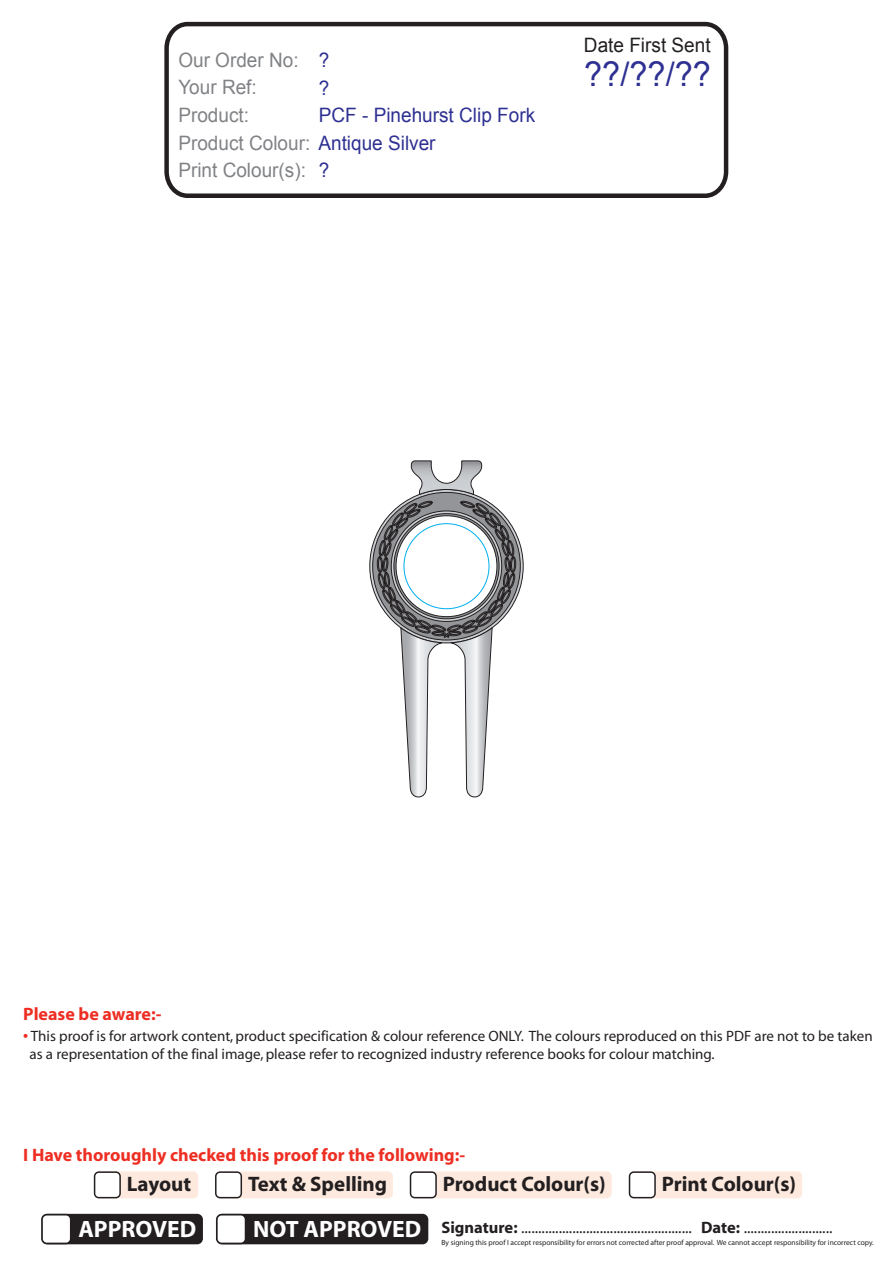
<style>
.page{position:relative;width:893px;height:1263px;background:#fff}
.page>*{position:absolute;margin:0;border:0;box-sizing:border-box;transform-origin:0 0}
.t1{font:34.05px "Arial";color:#2e3092;scale:.96 1}
.t2{font:700 23.7px "Myriad";color:#fff}
.t3{font:700 21px "Myriad";color:#231f20}
.t4{font:19.8px/27.6px "Arial";color:#808285;scale:.96 1}
.t5{font:19.8px/27.6px "Arial";color:#2e3092;scale:.96 1}
.t6{font:19.8px "Arial";color:#231f20;scale:.96 1}
.t7{font:700 18px "Myriad";color:#ee2e22}
.t8{font:16.5px "Myriad";color:#231f20}
.t9{font:15px/18px "Myriad";color:#231f20}
.t10{font:7.5px "Myriad";color:#231f20}
.s1{color:#2e3092}
.s2{font-weight:700;color:#ee2e22}
.s3{font-weight:700}
</style>
<div class="page">
<svg style="left:369px;top:460px;width:155px;height:337px"></svg>
<svg style="left:164px;top:22px;width:564px;height:176px"></svg>
<div style="left:95px;top:1171px;width:103px;height:27px;background:#fde9dd;border-radius:5px"></div>
<svg style="left:94px;top:1171px;width:27px;height:27px"></svg>
<div style="left:216px;top:1171px;width:177px;height:27px;background:#fde9dd;border-radius:5px"></div>
<svg style="left:215px;top:1171px;width:27px;height:27px"></svg>
<div style="left:411px;top:1171px;width:201px;height:27px;background:#fde9dd;border-radius:5px"></div>
<svg style="left:410px;top:1171px;width:27px;height:27px"></svg>
<div style="left:629px;top:1171px;width:173px;height:27px;background:#fde9dd;border-radius:5px"></div>
<svg style="left:629px;top:1171px;width:27px;height:27px"></svg>
<div style="left:42px;top:1214px;width:161px;height:30px;background:#231f20;border-radius:6px"></div>
<svg style="left:41px;top:1214px;width:29px;height:30px"></svg>
<div style="left:217px;top:1214px;width:211px;height:30px;background:#231f20;border-radius:6px"></div>
<svg style="left:216px;top:1214px;width:29px;height:30px"></svg>
<h3 class="t4" style="left:178px;top:46px;width:127px">Our Order No:<br>Your Ref:<br>Product:</h3>
<h3 class="t5" style="left:319px;top:46px;width:227px">?<br>?<br>PCF - Pinehurst Clip Fork</h3>
<h3 class="t5" style="left:319px;top:157px;width:13px">?</h3>
<h3 class="t4" style="left:178px;top:129px;width:269px">Product Colour: <span class="s1">Antique Silver</span></h3>
<h3 class="t4" style="left:178px;top:156px;width:135px">Print Colour(s):</h3>
<h3 class="t6" style="left:584px;top:34px;width:133px">Date First Sent</h3>
<h1 class="t1" style="left:584px;top:55px;width:133px">??/??/??</h1>
<p class="t7" style="left:23px;top:1005px;width:140px">Please be aware:-</p>
<p class="t9" style="left:30px;top:1027px;width:845px;text-indent:-6px"><span class="s2">•</span> This proof is for artwork content, product specification &amp; colour reference ONLY. The colours reproduced on this PDF are not to be taken as a representation of the final image, please refer to recognized industry reference books for colour matching.</p>
<p class="t7" style="left:23px;top:1145px;width:443px">I Have thoroughly checked this proof for the following:-</p>
<h3 class="t3" style="left:127px;top:1173px;width:66px">Layout</h3>
<h3 class="t3" style="left:248px;top:1173px;width:141px">Text &amp; Spelling</h3>
<h3 class="t3" style="left:443px;top:1173px;width:165px">Product Colour(s)</h3>
<h3 class="t3" style="left:662px;top:1173px;width:136px">Print Colour(s)</h3>
<h2 class="t2" style="left:78px;top:1217px;width:119px">APPROVED</h2>
<h2 class="t2" style="left:253px;top:1217px;width:170px">NOT APPROVED</h2>
<p class="t8" style="left:441px;top:1219px;width:392px"><span class="s3">Signature:</span> .................................................. <span class="s3">Date:</span> ..........................</p>
<p class="t10" style="left:441px;top:1238px;width:434px">By signing this proof I accept responsibility for errors not corrected after proof approval. We cannot accept responsibility for incorrect copy.</p>
</div>
